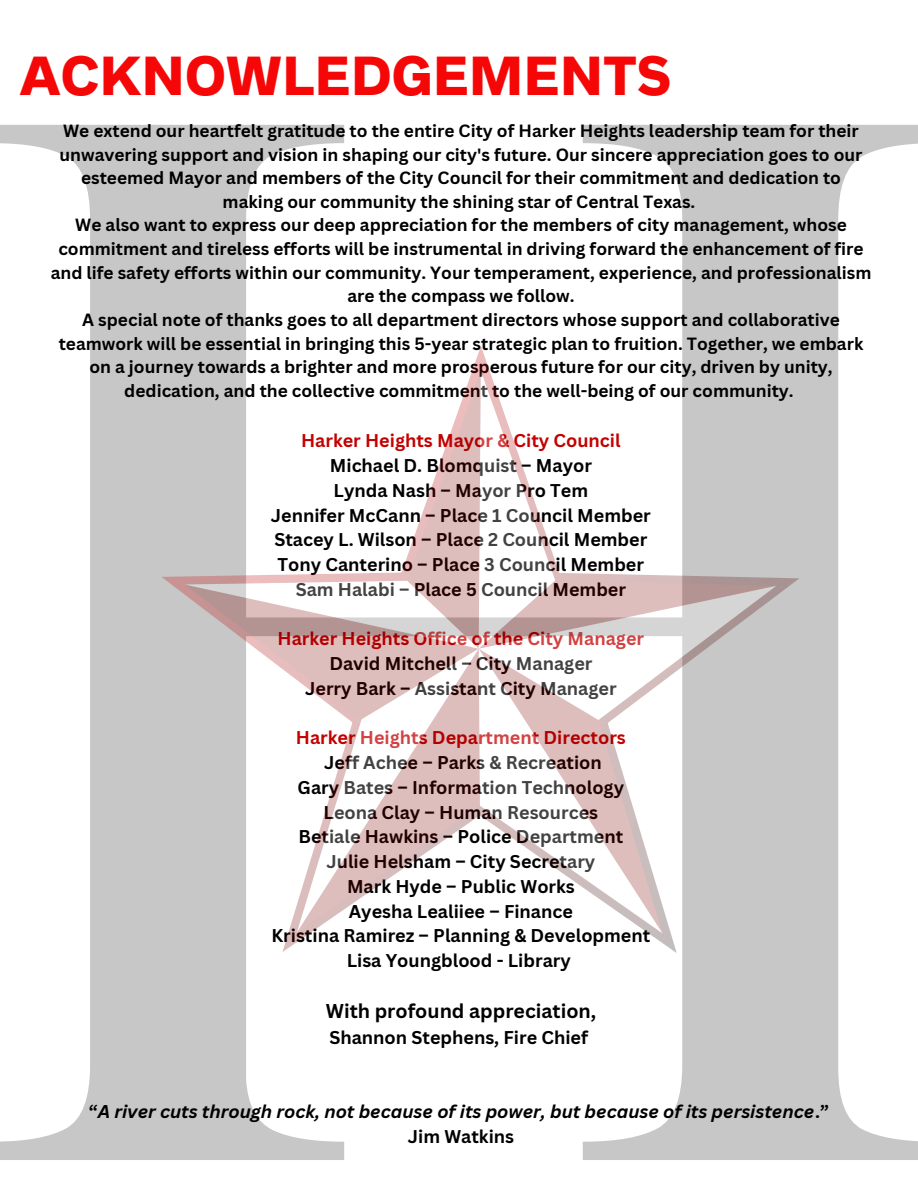
<style>
.page{position:relative;width:918px;height:1188px;background:#fff}
.page>*{position:absolute;margin:0;border:0;box-sizing:border-box;transform-origin:0 0}
.t1{font:1420.05px "Maharlika";color:#000}
.t2{font:800 49.5px "Radnika Next";color:#f60707}
.t3{font:700 19.5px "Canva Sans";color:#000}
.t4{font:700 18px/24.8px "Canva Sans";color:#000;text-align:center}
.t5{font:italic 700 18px "Canva Sans";color:#000}
.t6{font:700 17.25px/23.7px "Canva Sans";color:#000;text-align:center}
.s1{color:#c40000}
.s2{font-style:normal}
</style>
<div class="page">
<svg style="left:185px;top:371px;width:591px;height:311px"></svg>
<svg style="left:479px;top:649px;width:183px;height:284px"></svg>
<svg style="left:297px;top:649px;width:182px;height:283px"></svg>
<h2 class="t2" style="left:20px;top:46px;width:653px">ACKNOWLEDGEMENTS</h2>
<h1 class="t1" style="left:-51px;top:74px;width:1031px">H</h1>
<p class="t6" style="left:60px;top:118px;width:805px">We extend our heartfelt gratitude to the entire City of Harker Heights leadership team for their unwavering support and vision in shaping our city's future. Our sincere appreciation goes to our esteemed Mayor and members of the City Council for their commitment and dedication to making our community the shining star of Central Texas.</p>
<h1 class="t6" style="left:51px;top:213px;width:822px">We also want to express our deep appreciation for the members of city management, whose commitment and tireless efforts will be instrumental in driving forward the enhancement of fire and life safety efforts within our community. Your temperament, experience, and professionalism are the compass we follow.</h1>
<p class="t6" style="left:59px;top:307px;width:806px">A special note of thanks goes to all department directors whose support and collaborative teamwork will be essential in bringing this 5-year strategic plan to fruition. Together, we embark on a journey towards a brighter and more prosperous future for our city, driven by unity, dedication, and the collective commitment to the well-being of our community.</p>
<p class="t4" style="left:271px;top:428px;width:382px"><span class="s1">Harker Heights Mayor &amp; City Council </span>Michael D. Blomquist – Mayor<br>Lynda Nash – Mayor Pro Tem<br>Jennifer McCann – Place 1 Council Member Stacey L. Wilson – Place 2 Council Member Tony Canterino – Place 3 Council Member Sam Halabi – Place 5 Council Member</p>
<p class="t4" style="left:278px;top:626px;width:368px"><span class="s1">Harker Heights Office of the City Manager<br></span>David Mitchell – City Manager<br>Jerry Bark – Assistant City Manager</p>
<h2 class="t4" style="left:271px;top:725px;width:381px"><span class="s1">Harker Heights Department Directors<br></span>Jeff Achee – Parks &amp; Recreation<br>Gary Bates – Information Technology<br>Leona Clay – Human Resources<br>Betiale Hawkins – Police Department<br>Julie Helsham – City Secretary<br>Mark Hyde – Public Works<br>Ayesha Lealiiee – Finance<br>Kristina Ramirez – Planning &amp; Development<br>Lisa Youngblood - Library</h2>
<h2 class="t3" style="left:326px;top:997px;width:272px">With profound appreciation,</h2>
<h2 class="t4" style="left:329px;top:1024px;width:260px">Shannon Stephens, Fire Chief</h2>
<h2 class="t5" style="left:89px;top:1099px;width:742px"><span class="s2">“</span>A river cuts through rock, not because of its power, but because of its persistence<span class="s2">.”</span></h2>
<h2 class="t4" style="left:408px;top:1123px;width:108px">Jim Watkins</h2>
</div>
